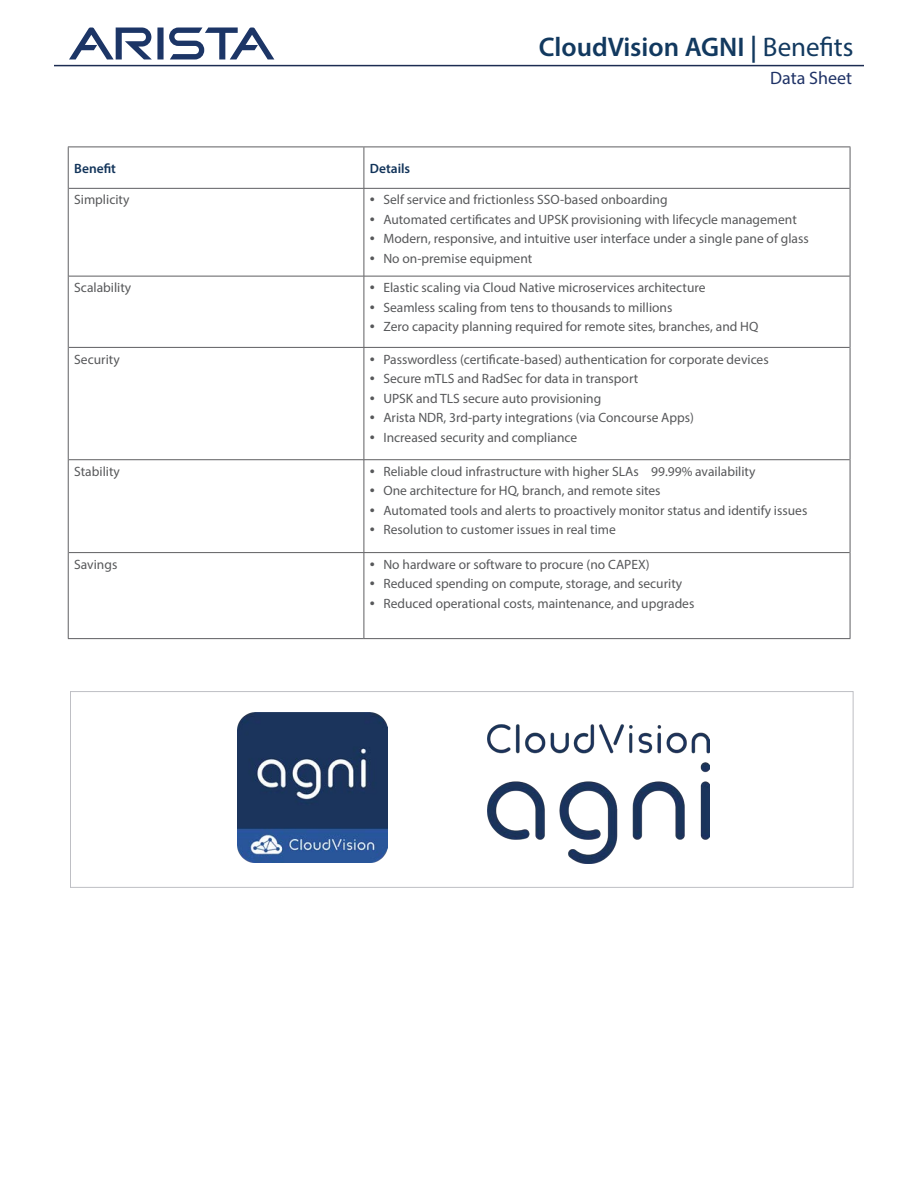
<style>
.page{position:relative;width:918px;height:1188px;background:#fff}
.page>*{position:absolute;margin:0;border:0;box-sizing:border-box;transform-origin:0 0}
.Intro_block_text{font:600 27px "Myriad Pro";color:#12395f}
.t1{font:18px "Myriad Pro";color:#1f3266}
.t2{font:13.5px "Myriad Pro";color:#57585a}
.t3{font:600 13.5px "Myriad Pro";color:#12345a}
.s1{font-weight:400}
.s2{font-size:18px}
</style>
<div class="page">
<hr style="left:54px;top:65px;width:810px;height:1px;background:#1c2c52">
<svg style="left:69px;top:27px;width:205px;height:32px"></svg>
<img style="left:487px;top:725px;width:223px;height:138px">
<div style="left:70px;top:691px;width:784px;height:197px;border:1px solid #bebfc4"></div>
<hr style="left:364px;top:147px;width:1px;height:41px;background:#5f5f62">
<hr style="left:69px;top:188px;width:295px;height:1px;background:#5f5f62">
<hr style="left:364px;top:188px;width:486px;height:1px;background:#5f5f62">
<hr style="left:364px;top:189px;width:1px;height:87px;background:#5f5f62">
<hr style="left:69px;top:276px;width:295px;height:1px;background:#5f5f62">
<hr style="left:364px;top:276px;width:486px;height:1px;background:#5f5f62">
<hr style="left:364px;top:276px;width:1px;height:71px;background:#5f5f62">
<hr style="left:69px;top:347px;width:295px;height:1px;background:#5f5f62">
<hr style="left:364px;top:347px;width:486px;height:1px;background:#5f5f62">
<hr style="left:364px;top:348px;width:1px;height:112px;background:#5f5f62">
<hr style="left:69px;top:459px;width:295px;height:1px;background:#5f5f62">
<hr style="left:364px;top:459px;width:486px;height:1px;background:#5f5f62">
<hr style="left:364px;top:460px;width:1px;height:92px;background:#5f5f62">
<hr style="left:69px;top:552px;width:295px;height:1px;background:#5f5f62">
<hr style="left:364px;top:552px;width:486px;height:1px;background:#5f5f62">
<hr style="left:364px;top:553px;width:1px;height:85px;background:#5f5f62">
<hr style="left:68px;top:188px;width:1px;height:88px;background:#5f5f62">
<hr style="left:850px;top:188px;width:1px;height:88px;background:#5f5f62">
<hr style="left:68px;top:276px;width:1px;height:71px;background:#5f5f62">
<hr style="left:850px;top:276px;width:1px;height:71px;background:#5f5f62">
<hr style="left:68px;top:347px;width:1px;height:113px;background:#5f5f62">
<hr style="left:850px;top:347px;width:1px;height:113px;background:#5f5f62">
<hr style="left:68px;top:460px;width:1px;height:93px;background:#5f5f62">
<hr style="left:850px;top:460px;width:1px;height:93px;background:#5f5f62">
<hr style="left:68px;top:553px;width:1px;height:85px;background:#5f5f62">
<hr style="left:850px;top:553px;width:1px;height:85px;background:#5f5f62">
<hr style="left:68px;top:638px;width:296px;height:1px;background:#5f5f62">
<hr style="left:364px;top:638px;width:486px;height:1px;background:#5f5f62">
<hr style="left:68px;top:147px;width:296px;height:1px;background:#5f5f62">
<hr style="left:68px;top:147px;width:1px;height:41px;background:#5f5f62">
<hr style="left:364px;top:147px;width:486px;height:1px;background:#5f5f62">
<hr style="left:850px;top:147px;width:1px;height:41px;background:#5f5f62">
<img style="left:238px;top:712px;width:149px;height:150px">
<p class="Intro_block_text" style="left:539px;top:30px;width:316px">CloudVision AGNI | <span class="s1">Benefits</span></p>
<h2 class="t1" style="left:770px;top:67px;width:83px">Data Sheet</h2>
<p class="t3" style="left:74px;top:160px;width:43px">Benefit</p>
<p class="t3" style="left:370px;top:160px;width:42px">Details</p>
<p class="t2" style="left:74px;top:192px;width:57px">Simplicity</p>
<p class="t2" style="left:370px;top:192px;width:299px"><span class="s2">•</span> Self service and frictionless SSO-based onboarding</p>
<p class="t2" style="left:370px;top:211px;width:428px"><span class="s2">•</span> Automated certificates and UPSK provisioning with lifecycle management</p>
<p class="t2" style="left:370px;top:231px;width:440px"><span class="s2">•</span> Modern, responsive, and intuitive user interface under a single pane of glass</p>
<p class="t2" style="left:370px;top:250px;width:164px"><span class="s2">•</span> No on-premise equipment</p>
<p class="t2" style="left:74px;top:279px;width:59px">Scalability</p>
<p class="t2" style="left:370px;top:279px;width:337px"><span class="s2">•</span> Elastic scaling via Cloud Native microservices architecture</p>
<p class="t2" style="left:370px;top:299px;width:304px"><span class="s2">•</span> Seamless scaling from tens to thousands to millions</p>
<p class="t2" style="left:370px;top:318px;width:390px"><span class="s2">•</span> Zero capacity planning required for remote sites, branches, and HQ</p>
<p class="t2" style="left:74px;top:351px;width:47px">Security</p>
<p class="t2" style="left:370px;top:351px;width:400px"><span class="s2">•</span> Passwordless (certificate-based) authentication for corporate devices</p>
<p class="t2" style="left:370px;top:370px;width:270px"><span class="s2">•</span> Secure mTLS and RadSec for data in transport</p>
<p class="t2" style="left:370px;top:390px;width:233px"><span class="s2">•</span> UPSK and TLS secure auto provisioning</p>
<p class="t2" style="left:370px;top:409px;width:326px"><span class="s2">•</span> Arista NDR, 3rd-party integrations (via Concourse Apps)</p>
<p class="t2" style="left:370px;top:429px;width:209px"><span class="s2">•</span> Increased security and compliance</p>
<p class="t2" style="left:74px;top:463px;width:47px">Stability</p>
<p class="t2" style="left:370px;top:463px;width:387px"><span class="s2">•</span> Reliable cloud infrastructure with higher SLAs → 99.99% availability</p>
<p class="t2" style="left:370px;top:482px;width:292px"><span class="s2">•</span> One architecture for HQ, branch, and remote sites</p>
<p class="t2" style="left:370px;top:502px;width:439px"><span class="s2">•</span> Automated tools and alerts to proactively monitor status and identify issues</p>
<p class="t2" style="left:370px;top:521px;width:247px"><span class="s2">•</span> Resolution to customer issues in real time</p>
<p class="t2" style="left:74px;top:556px;width:45px">Savings</p>
<p class="t2" style="left:370px;top:556px;width:281px"><span class="s2">•</span> No hardware or software to procure (no CAPEX)</p>
<p class="t2" style="left:370px;top:575px;width:314px"><span class="s2">•</span> Reduced spending on compute, storage, and security</p>
<p class="t2" style="left:370px;top:595px;width:326px"><span class="s2">•</span> Reduced operational costs, maintenance, and upgrades</p>
</div>
